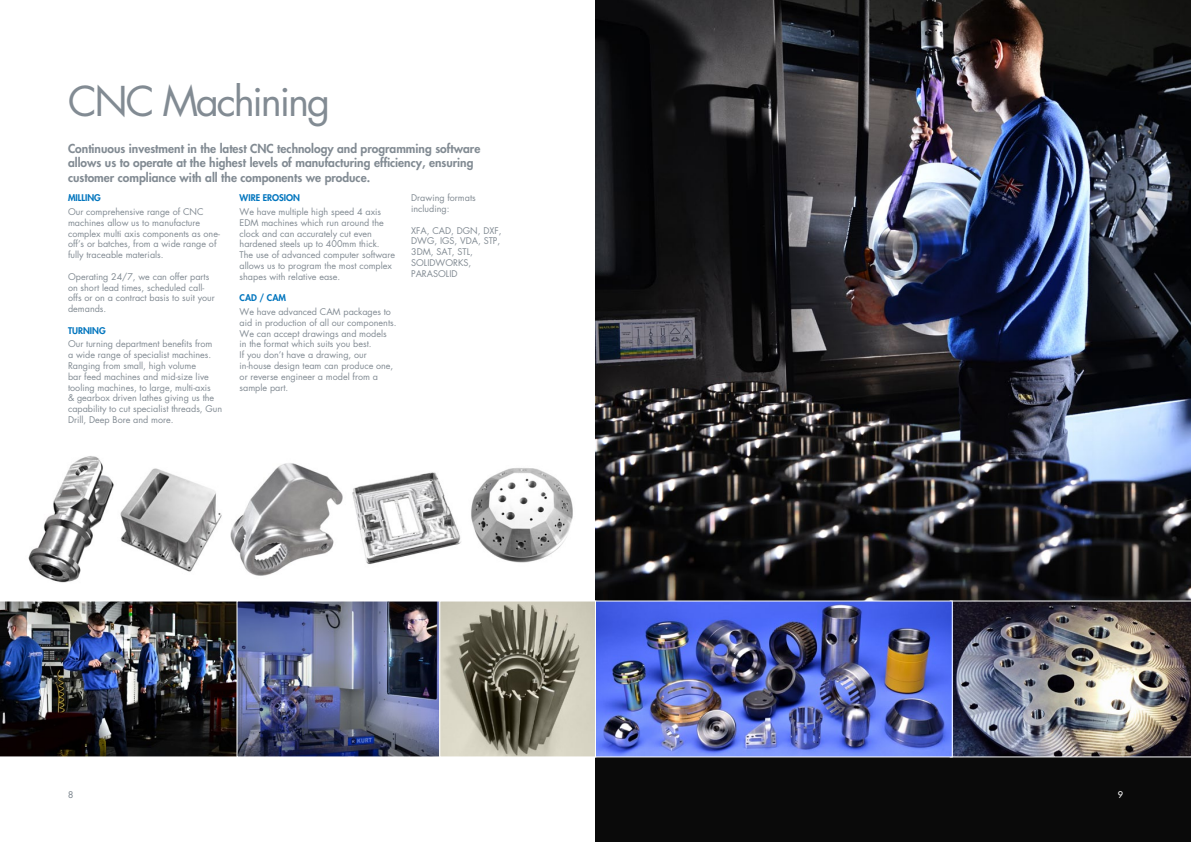
<style>
.page{position:relative;width:1191px;height:842px;background:#fff}
.page>*{position:absolute;margin:0;border:0;box-sizing:border-box;transform-origin:0 0}
.t1{font:40px "Futura";letter-spacing:-.055em;color:#828b93}
.t2{font:800 12px/14.4px "Futura";color:#828b93}
.t3{font:9px/10.8px "Futura";color:#828b93}
.t4{font:800 9px "Futura";color:#0075be}
.t5{font:9px "Futura";color:#828b93}
.t6{font:9px "Futura";color:#fff}
</style>
<div class="page">
<div style="left:595px;top:0;width:596px;height:842px;background:#0a0a0a"></div>
<img style="left:595px;top:0;width:596px;height:601px">
<img style="left:0;top:601px;width:237px;height:156px">
<img style="left:471px;top:468px;width:102px;height:95px">
<img style="left:239px;top:603px;width:200px;height:152px">
<svg style="left:441px;top:603px;width:153px;height:152px;background:#93907f"></svg>
<div style="left:439px;top:601px;width:157px;height:156px;border:1px solid #fff"></div>
<img style="left:120px;top:468px;width:102px;height:104px">
<img style="left:352px;top:472px;width:109px;height:92px">
<img style="left:952px;top:601px;width:239px;height:156px">
<img style="left:597px;top:603px;width:353px;height:152px">
<div style="left:595px;top:601px;width:357px;height:156px;border:1px solid #fff"></div>
<img style="left:28px;top:456px;width:86px;height:127px">
<img style="left:230px;top:463px;width:113px;height:113px">
<h1 class="t1" style="left:68px;top:74px;width:264px">CNC Machining</h1>
<h2 class="t2" style="left:68px;top:141px;width:414px">Continuous investment in the latest CNC technology and programming software allows us to operate at the highest levels of manufacturing efficiency, ensuring customer compliance with all the components we produce.</h2>
<p class="t4" style="left:68px;top:192px;width:34px">MILLING</p>
<p class="t3" style="left:68px;top:206px;width:153px">Our comprehensive range of CNC machines allow us to manufacture complex multi axis components as one&shy;off’s or batches, from a wide range of fully traceable materials.</p>
<p class="t3" style="left:68px;top:271px;width:148px">Operating 24/7, we can offer parts on short lead times, scheduled call&shy;offs or on a contract basis to suit your demands.</p>
<p class="t4" style="left:68px;top:324px;width:39px">TURNING</p>
<p class="t3" style="left:68px;top:339px;width:156px">Our turning department benefits from<br>a wide range of specialist machines.<br>Ranging from small, high volume<br>bar feed machines and mid-size live tooling machines, to large, multi-axis<br>&amp; gearbox driven lathes giving us the capability to cut specialist threads, Gun Drill, Deep Bore and more.</p>
<p class="t4" style="left:240px;top:192px;width:62px">WIRE EROSION</p>
<p class="t3" style="left:240px;top:206px;width:157px">We have multiple high speed 4 axis EDM machines which run around the clock and can accurately cut even hardened steels up to 400mm thick.<br>The use of advanced computer software allows us to program the most complex shapes with relative ease.</p>
<p class="t4" style="left:240px;top:292px;width:48px">CAD / CAM</p>
<p class="t3" style="left:240px;top:306px;width:158px">We have advanced CAM packages to aid in production of all our components.<br>We can accept drawings and models<br>in the format which suits you best.<br>If you don’t have a drawing, our in-house design team can produce one, or reverse engineer a model from a sample part.</p>
<p class="t3" style="left:411px;top:192px;width:66px">Drawing formats including:</p>
<p class="t3" style="left:411px;top:225px;width:92px">XFA, CAD, DGN, DXF,<br>DWG, IGS, VDA, STP,<br>3DM, SAT, STL,<br>SOLIDWORKS,<br>PARASOLID</p>
<p class="t5" style="left:68px;top:789px;width:7px">8</p>
<p class="t6" style="left:1117px;top:789px;width:7px">9</p>
</div>
